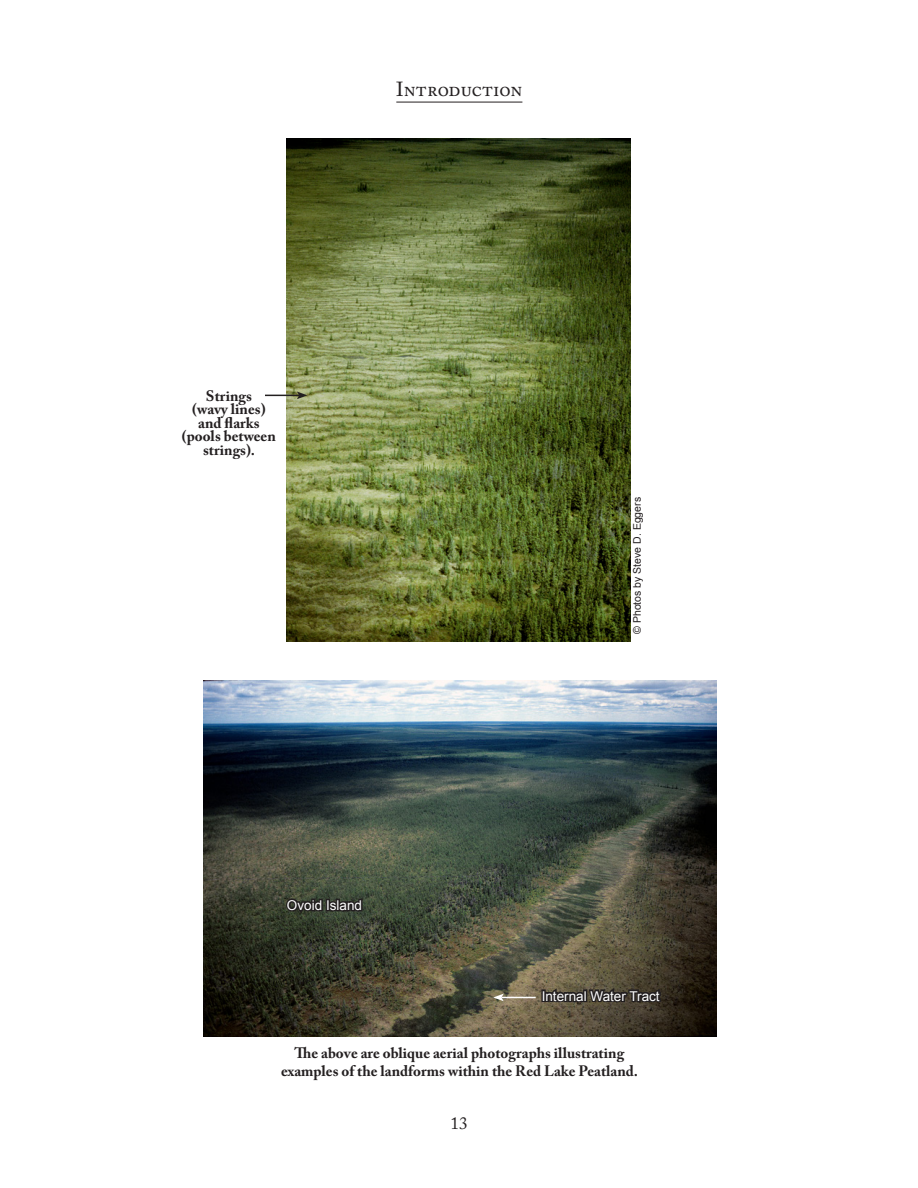
<style>
.page{position:relative;width:918px;height:1188px;background:#fff}
.page>*{position:absolute;margin:0;border:0;box-sizing:border-box;transform-origin:0 0}
.running_head{font:20.25px "Adobe Caslon Pro";color:#231f20}
.table_page_number{font:17.25px "Adobe Caslon Pro";color:#231f20}
.photo_caption{font:700 15px/18px "Adobe Caslon Pro";color:#231f20;text-align:center}
.diagram_label{font:700 15px/13.5px "Adobe Caslon Pro";color:#231f20;text-align:center}
.diagram_label-2{font:13.5px "Arial";color:#fff}
.photo_credit{font:10.5px "Arial";color:#231f20}
</style>
<div class="page">
<hr style="left:396px;top:102px;width:126px;height:1px;background:#231f20">
<img style="left:286px;top:138px;width:345px;height:504px">
<img style="left:204px;top:681px;width:512px;height:356px">
<hr style="left:265px;top:395px;width:34px;height:1px;background:#231f20">
<svg style="left:297px;top:392px;width:10px;height:7px"></svg>
<svg style="left:284px;top:896px;width:80px;height:23px;background:#31362c"></svg>
<div style="left:541px;top:989px;width:5px;height:13px;border:3px solid #231f20"></div>
<svg style="left:543px;top:965px;width:120px;height:52px;background:#514938"></svg>
<hr style="left:501px;top:997px;width:35px;height:1px;background:#fff">
<svg style="left:493px;top:994px;width:11px;height:7px"></svg>
<p class="running_head" style="left:396px;top:77px;width:128px">Introduction</p>
<p class="diagram_label" style="left:182px;top:389px;width:95px">Strings<br>(wavy lines) and flarks (pools between strings).</p>
<p class="diagram_label-2" style="left:287px;top:896px;width:77px">Ovoid Island</p>
<p class="photo_credit" style="left:630px;top:634px;width:138px;rotate:-90deg">© Photos by Steve D. Eggers</p>
<p class="diagram_label-2" style="left:542px;top:987px;width:120px">Internal Water Tract</p>
<p class="photo_caption" style="left:281px;top:1044px;width:359px">The above are oblique aerial photographs illustrating examples of the landforms within the Red Lake Peatland.</p>
<p class="table_page_number" style="left:450px;top:1113px;width:19px">13</p>
</div>
